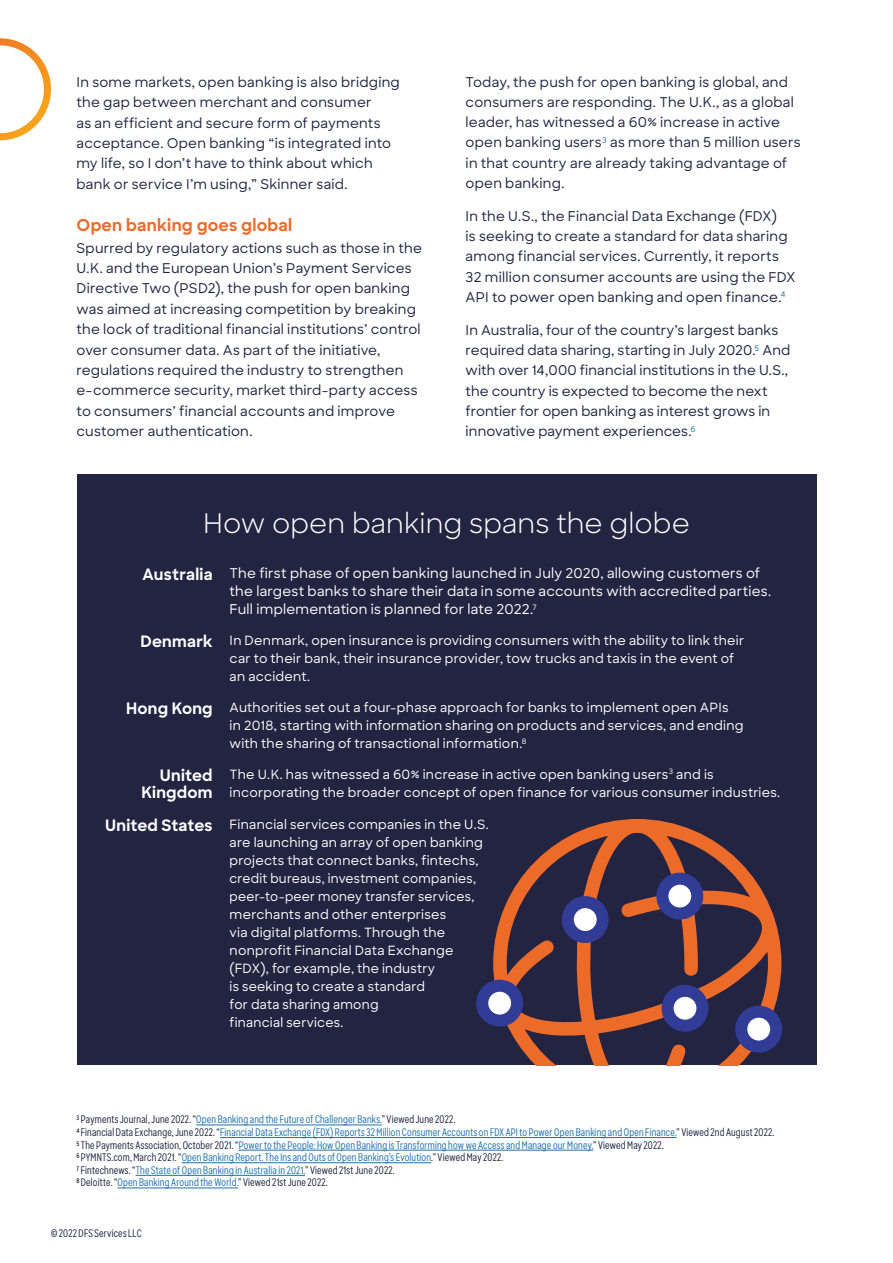
<style>
.page{position:relative;width:893px;height:1263px;background:#fff}
.page>*{position:absolute;margin:0;border:0;box-sizing:border-box;transform-origin:0 0}
.t1{font:27px "Discover Sans";color:#fff}
.t2{font:700 16.5px "Discover Sans";letter-spacing:.015em;color:#ec6b29}
.t3{font:700 15.75px/17.2px "Discover Sans";letter-spacing:.015em;color:#fff;text-align:right}
.t4{font:500 13.5px/20.4px "Discover Sans";letter-spacing:.015em;color:#232342}
.t5{font:500 13.5px/18px "Discover Sans";letter-spacing:.015em;color:#fff}
.t6{font:500 12.75px/18px "Discover Sans";letter-spacing:.02em;color:#fff}
.t7{font:500 10.5px/12.6px "Discover Sans Cond";letter-spacing:.02em;color:#1d71ad}
.t8{font:500 10.5px "Discover Sans Cond";letter-spacing:.02em;color:#232342}
.s1{font-weight:700;font-size:15.75px}
.s2{color:#232342}
</style>
<div class="page">
<svg style="left:0;top:38px;width:51px;height:102px"></svg>
<hr style="left:196px;top:1124px;width:186px;height:1px;background:#1d71ad">
<hr style="left:220px;top:1137px;width:456px;height:1px;background:#1d71ad">
<hr style="left:239px;top:1150px;width:354px;height:1px;background:#1d71ad">
<hr style="left:182px;top:1162px;width:249px;height:1px;background:#1d71ad">
<hr style="left:136px;top:1175px;width:169px;height:1px;background:#1d71ad">
<hr style="left:117px;top:1187px;width:121px;height:1px;background:#1d71ad">
<div style="left:77px;top:474px;width:739px;height:591px;background:#232342"></div>
<svg style="left:485px;top:819px;width:298px;height:246px"></svg>
<div style="left:482px;top:986px;width:35px;height:34px;background:#fff;border-radius:50%"></div>
<div style="left:476px;top:980px;width:47px;height:46px;border:12px solid #313c97;border-radius:50%"></div>
<svg style="left:568px;top:902px;width:35px;height:35px"></svg>
<div style="left:562px;top:896px;width:47px;height:47px;border:12px solid #313c97;border-radius:50%"></div>
<div style="left:662px;top:879px;width:35px;height:34px;background:#fff;border-radius:50%"></div>
<div style="left:656px;top:873px;width:47px;height:46px;border:12px solid #313c97;border-radius:50%"></div>
<div style="left:668px;top:991px;width:34px;height:35px;background:#fff;border-radius:50%"></div>
<div style="left:662px;top:985px;width:46px;height:47px;border:12px solid #313c97;border-radius:50%"></div>
<div style="left:741px;top:1012px;width:35px;height:34px;background:#fff;border-radius:50%"></div>
<div style="left:735px;top:1006px;width:47px;height:46px;border:12px solid #313c97;border-radius:50%"></div>
<p class="t4" style="left:77px;top:72px;width:325px">In some markets, open banking is also bridging the gap between merchant and consumer<br>as an efficient and secure form of payments acceptance. Open banking “is integrated into my life, so I don’t have to think about which bank or service I’m using,” Skinner said.</p>
<p class="t2" style="left:77px;top:214px;width:217px">Open banking goes global</p>
<p class="t4" style="left:77px;top:238px;width:347px">Spurred by regulatory actions such as those in the U.K. and the European Union’s Payment Services Directive Two (PSD2), the push for open banking was aimed at increasing competition by breaking the lock of traditional financial institutions’ control over consumer data. As part of the initiative, regulations required the industry to strengthen e-commerce security, market third-party access to consumers’ financial accounts and improve customer authentication.</p>
<p class="t4" style="left:466px;top:72px;width:336px">Today, the push for open banking is global, and consumers are responding. The U.K., as a global leader, has witnessed a 60% increase in active open banking users<sup>3</sup> as more than 5 million users in that country are already taking advantage of open banking.</p>
<p class="t4" style="left:466px;top:206px;width:331px">In the U.S., the Financial Data Exchange (FDX)<br>is seeking to create a standard for data sharing among financial services. Currently, it reports 32 million consumer accounts are using the FDX API to power open banking and open finance.<sup>4</sup></p>
<p class="t4" style="left:466px;top:320px;width:326px">In Australia, four of the country’s largest banks required data sharing, starting in July 2020.<sup>5</sup> And with over 14,000 financial institutions in the U.S., the country is expected to become the next frontier for open banking as interest grows in innovative payment experiences.<sup>6</sup></p>
<h1 class="t1" style="left:203px;top:506px;width:488px">How open banking spans the globe</h1>
<p class="t5" style="left:230px;top:564px;width:543px;text-indent:-87px"><span class="s1">Australia</span> The first phase of open banking launched in July 2020, allowing customers of the largest banks to share their data in some accounts with accredited parties.<br>Full implementation is planned for late 2022.<sup>7</sup></p>
<p class="t6" style="left:230px;top:631px;width:516px;text-indent:-89px"><span class="s1">Denmark</span> In Denmark, open insurance is providing consumers with the ability to link their car to their bank, their insurance provider, tow trucks and taxis in the event of an accident.</p>
<p class="t6" style="left:230px;top:698px;width:515px;text-indent:-104px"><span class="s1">Hong Kong</span> Authorities set out a four-phase approach for banks to implement open APIs<br>in 2018, starting with information sharing on products and services, and ending with the sharing of transactional information.<sup>8</sup></p>
<p class="t3" style="left:141px;top:767px;width:73px">United<br>Kingdom</p>
<p class="t6" style="left:230px;top:765px;width:552px">The U.K. has witnessed a 60% increase in active open banking users<sup>3</sup> and is incorporating the broader concept of open finance for various consumer industries.</p>
<p class="t6" style="left:230px;top:815px;width:261px;text-indent:-124px"><span class="s1">United States</span> Financial services companies in the U.S. are launching an array of open banking projects that connect banks, fintechs, credit bureaus, investment companies, peer-to-peer money transfer services, merchants and other enterprises<br>via digital platforms. Through the nonprofit Financial Data Exchange (FDX), for example, the industry<br>is seeking to create a standard<br>for data sharing among<br>financial services.</p>
<p class="t7" style="left:77px;top:1113px;width:699px"><span class="s2">3 Payments Journal, June 2022. “</span>Open Banking and the Future of Challenger Banks.<span class="s2">” Viewed June 2022.<br>4Financial Data Exchange, June 2022. “</span>Financial Data Exchange (FDX) Reports 32 Million Consumer Accounts on FDX API to Power Open Banking and Open Finance.<span class="s2">” Viewed 2nd August 2022.<br>5The Payments Association, October 2021. “</span>Power to the People: How Open Banking is Transforming how we Access and Manage our Money.<span class="s2">” Viewed May 2022.<br>6PYMNTS.com, March 2021. “</span>Open Banking Report. The Ins and Outs of Open Banking’s Evolution<span class="s2">.” Viewed May 2022.<br>7Fintechnews. “</span>The State of Open Banking in Australia in 2021.<span class="s2">” Viewed 21st June 2022.<br>8Deloitte. “</span>Open Banking Around the World.<span class="s2">” Viewed 21st June 2022.</span></p>
<p class="t8" style="left:51px;top:1226px;width:92px">© 2022 DFS Services LLC</p>
</div>
